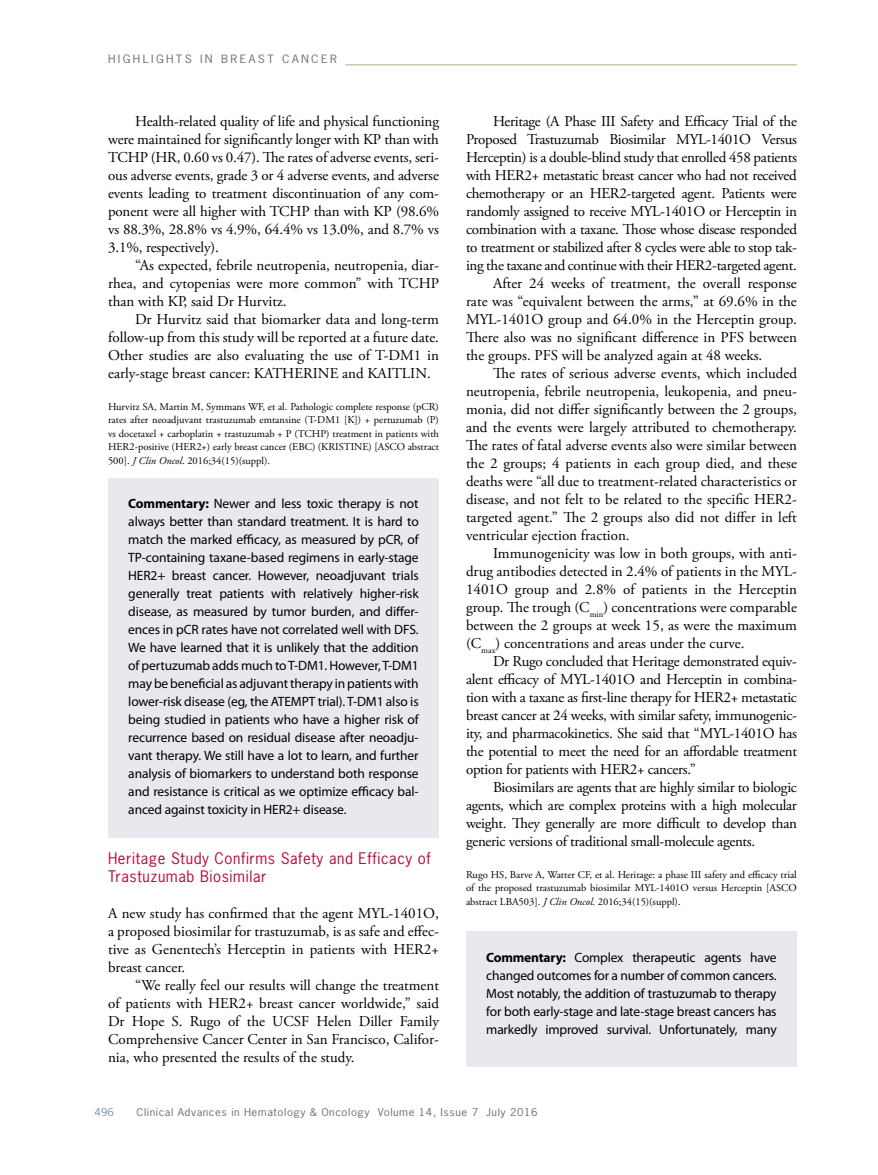
<style>
.page{position:relative;width:878px;height:1175px;background:#fff}
.page>*{position:absolute;margin:0;border:0;box-sizing:border-box;transform-origin:0 0}
.t1{font:15px/18px "Adobe Garamond Pro";letter-spacing:-.005em;color:#000;text-align:justify}
.t2{font:15px/18px "News Gothic Std";letter-spacing:.04em;color:#b50938}
.t3{font:13.5px/18px "Myriad Pro";letter-spacing:-.015em;color:#000;text-align:justify}
.t4{font:10.8px "News Gothic Std";letter-spacing:.2em;color:#6d6e71;scale:1.11 1}
.t5{font:10.5px/13.5px "Adobe Garamond Pro";color:#000;text-align:justify}
.t6{font:10.2px "News Gothic Std";letter-spacing:.05em;color:#6d6e71;scale:1.11 1}
.t7{font:10.2px "News Gothic Std";color:#7096ac;scale:1.11 1}
.s1{font-style:italic}
.s2{font-weight:700}
</style>
<div class="page">
<hr style="left:345px;top:65px;width:451px;height:1px;background:#a9b07b">
<div style="left:108px;top:478px;width:331px;height:359px;background:#e7e9ed"></div>
<div style="left:466px;top:932px;width:330px;height:134px;background:#e7e9ed"></div>
<p class="t4" style="left:108px;top:52px;width:208px">HIGHLIGHTS IN BREAST CANCER</p>
<p class="t1" style="left:108px;top:113px;width:332px;text-indent:27px">Health-related quality of life and physical functioning were maintained for significantly longer with KP than with TCHP (HR, 0.60 vs 0.47). The rates of adverse events, seri&shy;ous adverse events, grade 3 or 4 adverse events, and adverse events leading to treatment discontinuation of any com&shy;ponent were all higher with TCHP than with KP (98.6% vs 88.3%, 28.8% vs 4.9%, 64.4% vs 13.0%, and 8.7% vs 3.1%, respectively).</p>
<p class="t1" style="left:108px;top:257px;width:332px;text-indent:27px">“As expected, febrile neutropenia, neutropenia, diar&shy;rhea, and cytopenias were more common” with TCHP than with KP, said Dr Hurvitz.</p>
<p class="t1" style="left:108px;top:311px;width:332px;text-indent:27px">Dr Hurvitz said that biomarker data and long-term follow-up from this study will be reported at a future date.<br>Other studies are also evaluating the use of T-DM1 in early-stage breast cancer: KATHERINE and KAITLIN.</p>
<p class="t5" style="left:108px;top:400px;width:332px">Hurvitz SA, Martin M, Symmans WF, et al. Pathologic complete response (pCR) rates after neoadjuvant trastuzumab emtansine (T-DM1 [K]) + pertuzumab (P) vs docetaxel + carboplatin + trastuzumab + P (TCHP) treatment in patients with HER2-positive (HER2+) early breast cancer (EBC) (KRISTINE) [ASCO abstract 500]. <span class="s1">J Clin Oncol</span>. 2016;34(15)(suppl).</p>
<p class="t3" style="left:128px;top:494px;width:292px"><span class="s2">Commentary:</span> Newer and less toxic therapy is not always better than standard treatment. It is hard to match the marked efficacy, as measured by pCR, of TP-containing taxane-based regimens in early-stage HER2+ breast cancer. However, neoadjuvant trials generally treat patients with relatively higher-risk disease, as measured by tumor burden, and differ&shy;ences in pCR rates have not correlated well with DFS.<br>We have learned that it is unlikely that the addition of pertuzumab adds much to T-DM1. However, T-DM1 may be beneficial as adjuvant therapy in patients with lower-risk disease (eg, the ATEMPT trial). T-DM1 also is being studied in patients who have a higher risk of recurrence based on residual disease after neoadju&shy;vant therapy. We still have a lot to learn, and further analysis of biomarkers to understand both response and resistance is critical as we optimize efficacy bal&shy;anced against toxicity in HER2+ disease.</p>
<p class="t2" style="left:108px;top:849px;width:324px">Heritage Study Confirms Safety and Efficacy of<br>Trastuzumab Biosimilar</p>
<p class="t1" style="left:108px;top:905px;width:332px">A new study has confirmed that the agent MYL-1401O, a proposed biosimilar for trastuzumab, is as safe and effec&shy;tive as Genentech’s Herceptin in patients with HER2+ breast cancer.</p>
<p class="t1" style="left:108px;top:977px;width:332px;text-indent:27px">“We really feel our results will change the treatment of patients with HER2+ breast cancer worldwide,” said Dr Hope S. Rugo of the UCSF Helen Diller Family Comprehensive Cancer Center in San Francisco, Califor&shy;nia, who presented the results of the study.</p>
<p class="t1" style="left:493px;top:113px;width:305px">Heritage (A Phase III Safety and Efficacy Trial of the</p>
<p class="t1" style="left:466px;top:131px;width:332px">Proposed Trastuzumab Biosimilar MYL-1401O Versus</p>
<p class="t1" style="left:466px;top:149px;width:332px">Herceptin) is a double-blind study that enrolled 458 patients</p>
<p class="t1" style="left:466px;top:167px;width:332px">with HER2+ metastatic breast cancer who had not received</p>
<p class="t1" style="left:466px;top:185px;width:332px">chemotherapy or an HER2-targeted agent. Patients were</p>
<p class="t1" style="left:466px;top:203px;width:332px">randomly assigned to receive MYL-1401O or Herceptin in</p>
<p class="t1" style="left:466px;top:221px;width:332px">combination with a taxane. Those whose disease responded</p>
<p class="t1" style="left:466px;top:239px;width:332px">to treatment or stabilized after 8 cycles were able to stop tak-</p>
<p class="t1" style="left:466px;top:257px;width:332px">ing the taxane and continue with their HER2-targeted agent.</p>
<p class="t1" style="left:493px;top:275px;width:305px">After 24 weeks of treatment, the overall response</p>
<p class="t1" style="left:466px;top:293px;width:332px">rate was “equivalent between the arms,” at 69.6% in the</p>
<p class="t1" style="left:466px;top:311px;width:332px">MYL-1401O group and 64.0% in the Herceptin group.</p>
<p class="t1" style="left:466px;top:329px;width:332px">There also was no significant difference in PFS between</p>
<p class="t1" style="left:466px;top:347px;width:298px">the groups. PFS will be analyzed again at 48 weeks.</p>
<p class="t1" style="left:493px;top:365px;width:305px">The rates of serious adverse events, which included</p>
<p class="t1" style="left:466px;top:383px;width:332px">neutropenia, febrile neutropenia, leukopenia, and pneu-</p>
<p class="t1" style="left:466px;top:401px;width:332px">monia, did not differ significantly between the 2 groups,</p>
<p class="t1" style="left:466px;top:419px;width:332px">and the events were largely attributed to chemotherapy.</p>
<p class="t1" style="left:466px;top:437px;width:332px">The rates of fatal adverse events also were similar between</p>
<p class="t1" style="left:466px;top:455px;width:332px">the 2 groups; 4 patients in each group died, and these</p>
<p class="t1" style="left:466px;top:473px;width:332px">deaths were “all due to treatment-related characteristics or</p>
<p class="t1" style="left:466px;top:491px;width:332px">disease, and not felt to be related to the specific HER2-</p>
<p class="t1" style="left:466px;top:509px;width:332px">targeted agent.” The 2 groups also did not differ in left</p>
<p class="t1" style="left:466px;top:527px;width:165px">ventricular ejection fraction.</p>
<p class="t1" style="left:493px;top:545px;width:305px">Immunogenicity was low in both groups, with anti-</p>
<p class="t1" style="left:466px;top:563px;width:332px">drug antibodies detected in 2.4% of patients in the MYL-</p>
<p class="t1" style="left:466px;top:581px;width:332px">1401O group and 2.8% of patients in the Herceptin</p>
<p class="t1" style="left:466px;top:599px;width:332px">group. The trough (C<sub>min</sub>) concentrations were comparable</p>
<p class="t1" style="left:466px;top:617px;width:332px">between the 2 groups at week 15, as were the maximum</p>
<p class="t1" style="left:466px;top:635px;width:280px">(C<sub>max</sub>) concentrations and areas under the curve.</p>
<p class="t1" style="left:493px;top:653px;width:305px">Dr Rugo concluded that Heritage demonstrated equiv-</p>
<p class="t1" style="left:466px;top:671px;width:332px">alent efficacy of MYL-1401O and Herceptin in combina-</p>
<p class="t1" style="left:466px;top:689px;width:332px">tion with a taxane as first-line therapy for HER2+ metastatic</p>
<p class="t1" style="left:466px;top:707px;width:332px">breast cancer at 24 weeks, with similar safety, immunogenic-</p>
<p class="t1" style="left:466px;top:725px;width:332px">ity, and pharmacokinetics. She said that “MYL-1401O has</p>
<p class="t1" style="left:466px;top:743px;width:332px">the potential to meet the need for an affordable treatment</p>
<p class="t1" style="left:466px;top:761px;width:231px">option for patients with HER2+ cancers.”</p>
<p class="t1" style="left:493px;top:779px;width:305px">Biosimilars are agents that are highly similar to biologic</p>
<p class="t1" style="left:466px;top:797px;width:332px">agents, which are complex proteins with a high molecular</p>
<p class="t1" style="left:466px;top:815px;width:332px">weight. They generally are more difficult to develop than</p>
<p class="t1" style="left:466px;top:833px;width:291px">generic versions of traditional small-molecule agents.</p>
<p class="t5" style="left:466px;top:868px;width:332px">Rugo HS, Barve A, Watter CF, et al. Heritage: a phase III safety and efficacy trial of the proposed trastuzumab biosimilar MYL-1401O versus Herceptin [ASCO abstract LBA503]. <span class="s1">J Clin Oncol</span>. 2016;34(15)(suppl).</p>
<p class="t3" style="left:486px;top:948px;width:292px"><span class="s2">Commentary:</span> Complex therapeutic agents have changed outcomes for a number of common cancers.<br>Most notably, the addition of trastuzumab to therapy for both early-stage and late-stage breast cancers has markedly improved survival. Unfortunately, many</p>
<p class="t7" style="left:94px;top:1105px;width:19px">496</p>
<p class="t6" style="left:136px;top:1105px;width:363px">Clinical Advances in Hematology &amp; Oncology Volume 14, Issue 7 July 2016</p>
</div>
